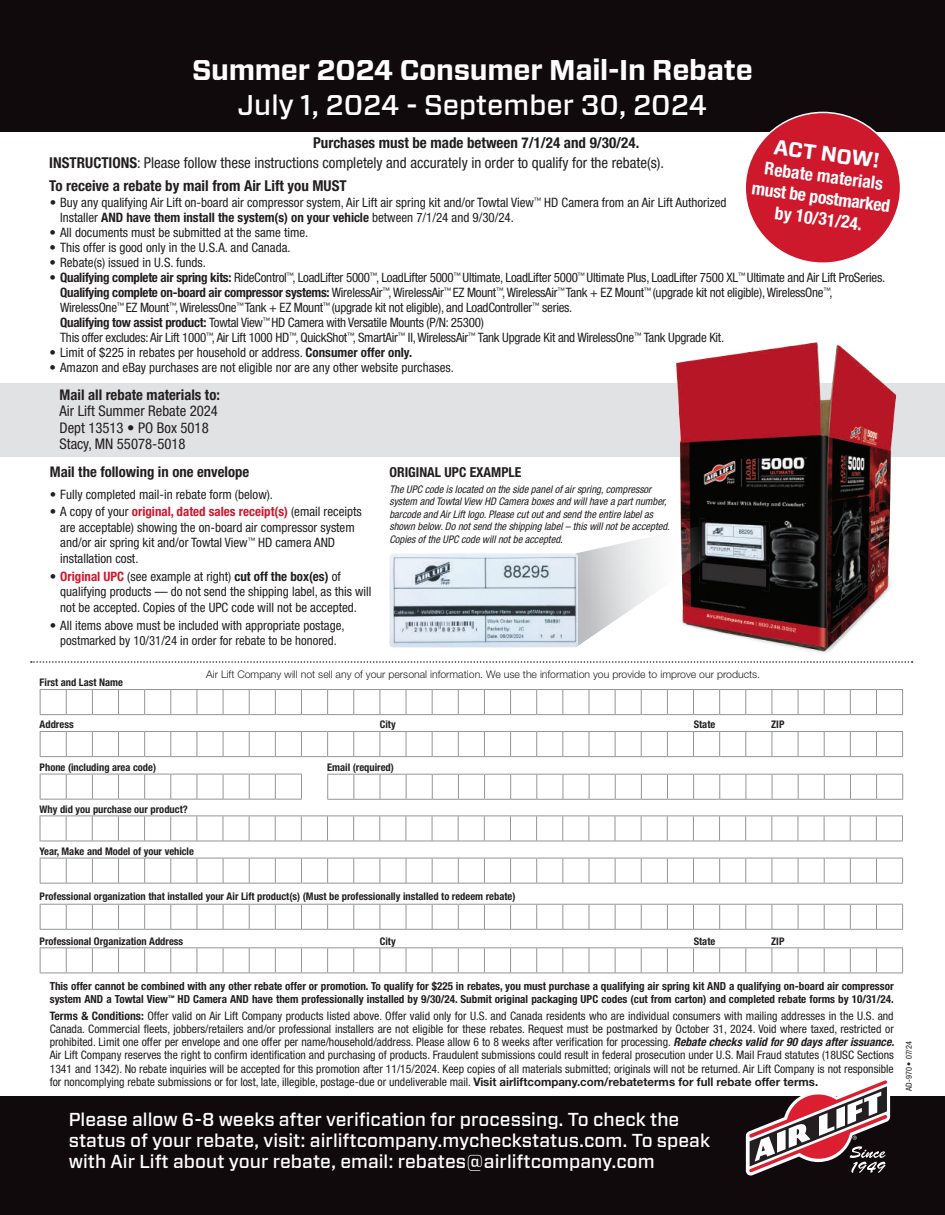
<style>
.page{position:relative;width:945px;height:1215px;background:#fff}
.page>*{position:absolute;margin:0;border:0;box-sizing:border-box;transform-origin:0 0}
.t1{font:700 28.5px "Forza";letter-spacing:-.01em;color:#fff}
.t2{font:500 28.5px "Forza";color:#fff}
.t3{font:700 21px "Forza";color:#fff}
.t4{font:500 18.75px/21px "Forza";color:#fff}
.t5{font:700 condensed 17.7px/21.3px "Helvetica Neue";color:#fff;text-align:center}
.t6{font:condensed 15px/19.8px "Helvetica Neue";color:#231f20}
.t7{font:700 condensed 15px "Helvetica Neue";color:#231f20}
.t8{font:condensed 14.7px/16.5px "Helvetica Neue";color:#231f20}
.t9{font:700 condensed 14.7px "Helvetica Neue";color:#231f20}
.t10{font:700 condensed 13.65px "Helvetica Neue";color:#231f20}
.t11{font:condensed 12.9px/15.6px "Helvetica Neue";color:#231f20}
.t12{font:condensed 12.9px/15px "Helvetica Neue";letter-spacing:-.02em;color:#231f20}
.t13{font:condensed 12.75px "Helvetica Neue";color:#231f20}
.t14{font:condensed 11.7px/13.2px "Helvetica Neue";color:#231f20;text-align:justify}
.t15{font:700 condensed 11.1px/13.5px "Helvetica Neue";color:#231f20}
.t16{font:700 condensed 10.5px "Helvetica Neue";color:#231f20}
.t17{font:italic condensed 10.5px/12.6px "Helvetica Neue";color:#231f20}
.t18{font:300 10.5px "Helvetica Neue";color:#231f20}
.t19{font:condensed 8.25px "Helvetica Neue";color:#231f20}
.s1{font-weight:700}
.s2{font-weight:700;color:#ce192d}
.s3{font-weight:700;font-style:italic}
.s4{font-weight:700;font-stretch:normal}
</style>
<div class="page">
<div style="left:0;top:383px;width:945px;height:74px;background:#e1e2e4"></div>
<svg style="left:31px;top:661px;width:882px;height:2px"></svg>
<div style="left:0;top:0;width:945px;height:131px;background:#110a0c"></div>
<div style="left:0;top:1097px;width:945px;height:118px;background:#110a0c"></div>
<img style="left:676px;top:342px;width:221px;height:311px">
<svg style="left:578px;top:524px;width:133px;height:123px"></svg>
<svg style="left:746px;top:1080px;width:144px;height:96px"></svg>
<svg style="left:40px;top:858px;width:863px;height:26px"></svg>
<svg style="left:40px;top:816px;width:863px;height:26px"></svg>
<svg style="left:40px;top:904px;width:863px;height:26px"></svg>
<svg style="left:40px;top:689px;width:863px;height:26px"></svg>
<svg style="left:327px;top:774px;width:576px;height:26px"></svg>
<svg style="left:40px;top:774px;width:262px;height:26px"></svg>
<svg style="left:40px;top:731px;width:863px;height:26px"></svg>
<svg style="left:40px;top:947px;width:863px;height:27px"></svg>
<img style="left:389px;top:553px;width:189px;height:94px">
<div style="left:745px;top:112px;width:156px;height:151px;background:#ce192d;border-radius:50%"></div>
<h1 class="t1" style="left:192px;top:51px;width:562px">Summer 2024 Consumer Mail-In Rebate</h1>
<h1 class="t2" style="left:238px;top:86px;width:471px">July 1, 2024 - September 30, 2024</h1>
<p class="t6" style="left:49px;top:133px;width:616px;text-indent:264px"><span class="s1">Purchases must be made between 7/1/24 and 9/30/24.<br>INSTRUCTIONS</span>: Please follow these instructions completely and accurately in order to qualify for the rebate(s).</p>
<p class="t7" style="left:49px;top:177px;width:299px">To receive a rebate by mail from Air Lift you MUST</p>
<h2 class="t3" style="left:776px;top:133px;width:108px;rotate:8deg">ACT NOW!</h2>
<h3 class="t5" style="left:756px;top:157px;width:141px;rotate:7deg">Rebate materials must be postmarked by 10/31/24.</h3>
<p class="t11" style="left:60px;top:195px;width:668px;line-height:15px;text-indent:-10px">• Buy any qualifying Air Lift on-board air compressor system, Air Lift air spring kit and/or Towtal View<sup>™</sup> HD Camera from an Air Lift Authorized<br>Installer <span class="s1">AND have them install the system(s) on your vehicle</span> between 7/1/24 and 9/30/24.</p>
<p class="t11" style="left:50px;top:225px;width:260px">• All documents must be submitted at the same time.</p>
<p class="t11" style="left:50px;top:240px;width:242px">• This offer is good only in the U.S.A. and Canada.</p>
<p class="t11" style="left:50px;top:255px;width:158px">• Rebate(s) issued in U.S. funds.</p>
<p class="t12" style="left:60px;top:270px;width:827px;text-indent:-11px">• <span class="s1">Qualifying complete air spring kits:</span> RideControl<sup>™</sup>, LoadLifter 5000<sup>™</sup>, LoadLifter 5000<sup>™</sup> Ultimate, LoadLifter 5000<sup>™</sup> Ultimate Plus, LoadLifter 7500 XL<sup>™</sup> Ultimate and Air Lift ProSeries.<br><span class="s1">Qualifying complete on-board air compressor systems:</span> WirelessAir<sup>™</sup>, WirelessAir<sup>™</sup> EZ Mount<sup>™</sup>, WirelessAir<sup>™</sup> Tank + EZ Mount<sup>™</sup> (upgrade kit not eligible), WirelessOne<sup>™</sup>, WirelessOne<sup>™</sup> EZ Mount<sup>™</sup>, WirelessOne<sup>™</sup> Tank + EZ Mount<sup>™</sup> (upgrade kit not eligible), and LoadController<sup>™</sup> series.<br><span class="s1">Qualifying tow assist product:</span> Towtal View<sup>™</sup> HD Camera with Versatile Mounts (P/N: 25300)<br>This offer excludes: Air Lift 1000<sup>™</sup>, Air Lift 1000 HD<sup>™</sup>, QuickShot<sup>™</sup>, SmartAir<sup>™</sup> II, WirelessAir<sup>™</sup> Tank Upgrade Kit and WirelessOne<sup>™</sup> Tank Upgrade Kit.</p>
<p class="t11" style="left:50px;top:345px;width:364px">• Limit of $225 in rebates per household or address. <span class="s1">Consumer offer only.</span></p>
<p class="t11" style="left:50px;top:360px;width:406px">• Amazon and eBay purchases are not eligible nor are any other website purchases.</p>
<p class="t9" style="left:60px;top:386px;width:162px">Mail all rebate materials to:</p>
<p class="t8" style="left:60px;top:403px;width:160px">Air Lift Summer Rebate 2024<br>Dept 13513 • PO Box 5018<br>Stacy, MN 55078-5018</p>
<p class="t9" style="left:50px;top:462px;width:201px">Mail the following in one envelope</p>
<p class="t10" style="left:389px;top:464px;width:134px">ORIGINAL UPC EXAMPLE</p>
<p class="t11" style="left:50px;top:486px;width:225px">• Fully completed mail-in rebate form (below).</p>
<p class="t11" style="left:60px;top:504px;width:303px;text-indent:-10px">• A copy of your <span class="s2">original, dated sales receipt(s)</span> (email receipts are acceptable) showing the on-board air compressor system and/or air spring kit and/or Towtal View<sup>™</sup> HD camera AND installation cost.</p>
<p class="t11" style="left:60px;top:568px;width:313px;text-indent:-10px">• <span class="s2">Original UPC</span> (see example at right) <span class="s1">cut off the box(es)</span> of qualifying products — do not send the shipping label, as this will not be accepted. Copies of the UPC code will not be accepted.</p>
<p class="t11" style="left:50px;top:617px;width:296px">• All items above must be included with appropriate postage,</p>
<p class="t13" style="left:60px;top:633px;width:278px">postmarked by 10/31/24 in order for rebate to be honored.</p>
<p class="t17" style="left:389px;top:483px;width:282px">The UPC code is located on the side panel of air spring, compressor system and Towtal View HD Camera boxes and will have a part number, barcode and Air Lift logo. Please cut out and send the entire label as shown below. Do not send the shipping label – this will not be accepted.<br>Copies of the UPC code will not be accepted.</p>
<p class="t16" style="left:40px;top:676px;width:85px">First and Last Name</p>
<p class="t18" style="left:206px;top:667px;width:555px">Air Lift Company will not sell any of your personal information. We use the information you provide to improve our products.</p>
<p class="t16" style="left:40px;top:718px;width:36px">Address</p>
<p class="t16" style="left:380px;top:718px;width:17px">City</p>
<p class="t16" style="left:694px;top:718px;width:23px">State</p>
<p class="t16" style="left:771px;top:718px;width:15px">ZIP</p>
<p class="t16" style="left:40px;top:761px;width:118px">Phone (including area code)</p>
<p class="t16" style="left:327px;top:761px;width:68px">Email (required)</p>
<p class="t16" style="left:40px;top:803px;width:150px">Why did you purchase our product?</p>
<p class="t16" style="left:40px;top:845px;width:156px">Year, Make and Model of your vehicle</p>
<p class="t16" style="left:40px;top:890px;width:477px">Professional organization that installed your Air Lift product(s) (Must be professionally installed to redeem rebate)</p>
<p class="t16" style="left:40px;top:934px;width:145px">Professional Organization Address</p>
<p class="t16" style="left:380px;top:934px;width:17px">City</p>
<p class="t16" style="left:694px;top:934px;width:23px">State</p>
<p class="t16" style="left:771px;top:934px;width:15px">ZIP</p>
<p class="t15" style="left:50px;top:979px;width:846px">This offer cannot be combined with any other rebate offer or promotion. To qualify for $225 in rebates, you must purchase a qualifying air spring kit AND a qualifying on-board air compressor system AND a Towtal View<sup>™</sup> HD Camera AND have them professionally installed by 9/30/24. Submit original packaging UPC codes (cut from carton) and completed rebate forms by 10/31/24.</p>
<p class="t14" style="left:50px;top:1009px;width:846px"><span class="s1">Terms &amp; Conditions:</span> Offer valid on Air Lift Company products listed above. Offer valid only for U.S. and Canada residents who are individual consumers with mailing addresses in the U.S. and Canada. Commercial fleets, jobbers/retailers and/or professional installers are not eligible for these rebates. Request must be postmarked by October 31, 2024. Void where taxed, restricted or prohibited. Limit one offer per envelope and one offer per name/household/address. Please allow 6 to 8 weeks after verification for processing. <span class="s3">Rebate checks valid for 90 days after issuance.<br></span>Air Lift Company reserves the right to confirm identification and purchasing of products. Fraudulent submissions could result in federal prosecution under U.S. Mail Fraud statutes (18USC Sections 1341 and 1342). No rebate inquiries will be accepted for this promotion after 11/15/2024. Keep copies of all materials submitted; originals will not be returned. Air Lift Company is not responsible for noncomplying rebate submissions or for lost, late, illegible, postage-due or undeliverable mail. <span class="s4">Visit airliftcompany.com/rebateterms for full rebate offer terms.</span></p>
<h3 class="t4" style="left:69px;top:1109px;width:643px">Please allow 6-8 weeks after verification for processing. To check the status of your rebate, visit: airliftcompany.mycheckstatus.com. To speak with Air Lift about your rebate, email: rebates@airliftcompany.com</h3>
<p class="t19" style="left:904px;top:1091px;width:51px;rotate:-90deg">AD-970 • 07/24</p>
</div>
